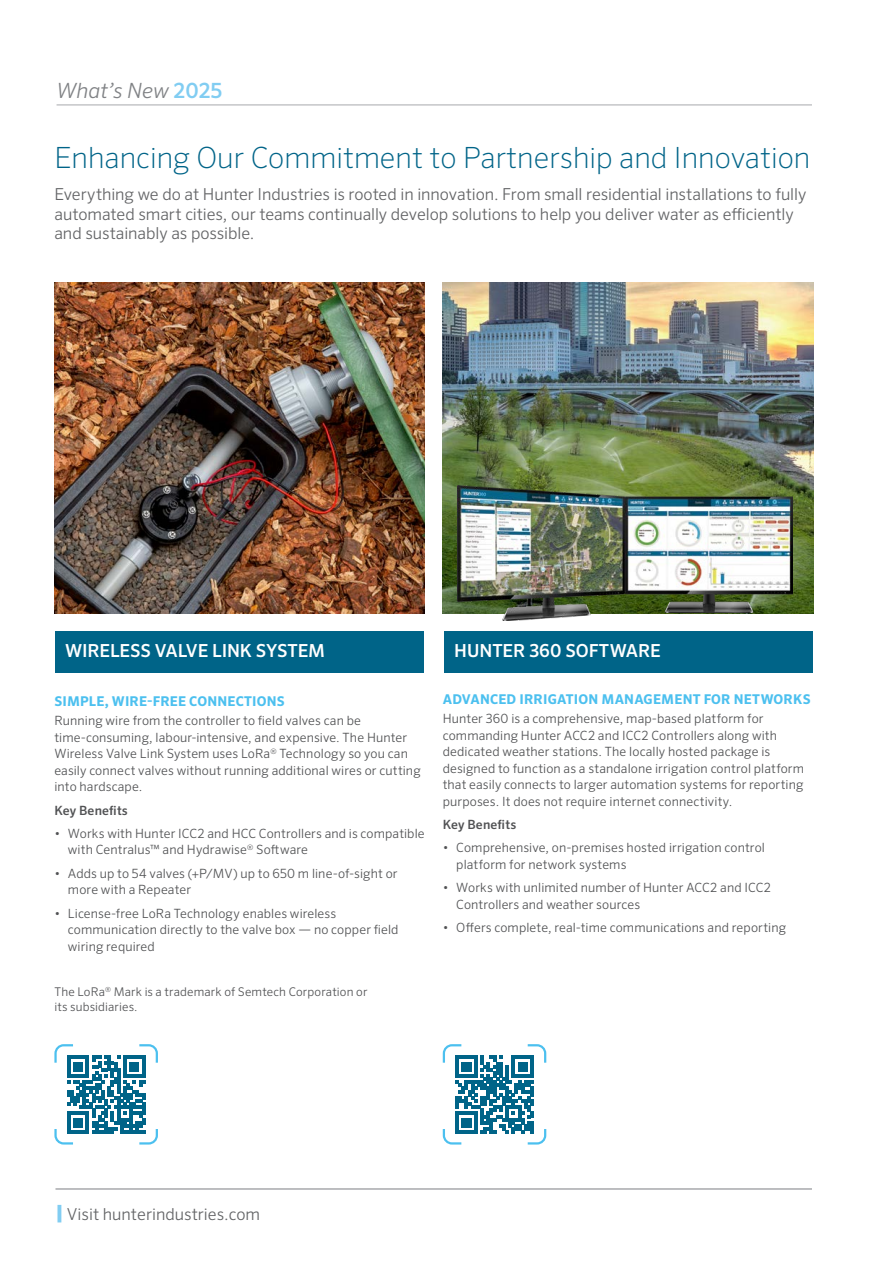
<style>
.page{position:relative;width:893px;height:1263px;background:#fff}
.page>*{position:absolute;margin:0;border:0;box-sizing:border-box;transform-origin:0 0}
.t1{font:200 29.25px "Sero Pro";color:#006488}
.t2{font:italic 300 21px "Sero Pro";color:#808285}
.t3{font:500 18px "Sero Pro";letter-spacing:-.01em;color:#fff}
.t4{font:300 16.5px/19.5px "Sero Pro";letter-spacing:-.005em;color:#636466}
.t5{font:700 13.5px "Sero Pro";letter-spacing:.015em;color:#4cc0ef}
.t6{font:300 12.75px/16.5px "Sero Pro";letter-spacing:.01em;color:#515254}
.t7{font:500 12.75px "Sero Pro";letter-spacing:.01em;color:#515254}
.t8{font:300 12px/15px "Sero Pro";letter-spacing:.01em;color:#515254}
.s1{font-weight:500;font-style:normal;color:#81cdf2}
.s2{font-weight:900;font-size:19.5px;color:#81cdf2}
</style>
<div class="page">
<hr style="left:57px;top:105px;width:755px;height:1px;background:#a7a9ac">
<hr style="left:55px;top:1188px;width:757px;height:2px;background:#a7a9ac">
<img style="left:54px;top:283px;width:371px;height:330px">
<img style="left:443px;top:283px;width:370px;height:330px">
<div style="left:55px;top:631px;width:369px;height:42px;background:#006488"></div>
<div style="left:444px;top:631px;width:369px;height:42px;background:#006488"></div>
<svg style="left:54px;top:1044px;width:104px;height:100px"></svg>
<svg style="left:443px;top:1044px;width:103px;height:100px"></svg>
<img style="left:457px;top:486px;width:336px;height:134px">
<h2 class="t2" style="left:57px;top:78px;width:167px">What’s New <span class="s1">2025</span></h2>
<h1 class="t1" style="left:54px;top:141px;width:757px">Enhancing Our Commitment to Partnership and Innovation</h1>
<p class="t4" style="left:54px;top:185px;width:753px">Everything we do at Hunter Industries is rooted in innovation. From small residential installations to fully automated smart cities, our teams continually develop solutions to help you deliver water as efficiently and sustainably as possible.</p>
<h3 class="t3" style="left:65px;top:640px;width:261px">WIRELESS VALVE LINK SYSTEM</h3>
<h3 class="t3" style="left:454px;top:640px;width:208px">HUNTER 360 SOFTWARE</h3>
<p class="t5" style="left:54px;top:693px;width:232px">SIMPLE, WIRE-FREE CONNECTIONS</p>
<p class="t6" style="left:54px;top:713px;width:368px">Running wire from the controller to field valves can be time-consuming, labour-intensive, and expensive. The Hunter Wireless Valve Link System uses LoRa<sup>®</sup> Technology so you can easily connect valves without running additional wires or cutting into hardscape.</p>
<p class="t7" style="left:54px;top:802px;width:75px">Key Benefits</p>
<p class="t6" style="left:68px;top:825px;width:358px;text-indent:-14px">• Works with Hunter ICC2 and HCC Controllers and is compatible with Centralus™ and Hydrawise<sup>®</sup> Software</p>
<p class="t6" style="left:68px;top:865px;width:331px;text-indent:-14px">• Adds up to 54 valves (+P/MV) up to 650 m line-of-sight or more with a Repeater</p>
<p class="t6" style="left:68px;top:905px;width:332px;text-indent:-14px">• License-free LoRa Technology enables wireless communication directly to the valve box — no copper field wiring required</p>
<p class="t8" style="left:54px;top:984px;width:314px">The LoRa<sup>®</sup> Mark is a trademark of Semtech Corporation or its subsidiaries.</p>
<p class="t5" style="left:443px;top:690px;width:369px">ADVANCED IRRIGATION MANAGEMENT FOR NETWORKS</p>
<p class="t6" style="left:443px;top:710px;width:363px">Hunter 360 is a comprehensive, map-based platform for commanding Hunter ACC2 and ICC2 Controllers along with dedicated weather stations. The locally hosted package is designed to function as a standalone irrigation control platform that easily connects to larger automation systems for reporting purposes. It does not require internet connectivity.</p>
<p class="t7" style="left:443px;top:817px;width:75px">Key Benefits</p>
<p class="t6" style="left:456px;top:839px;width:310px;text-indent:-14px">• Comprehensive, on-premises hosted irrigation control platform for network systems</p>
<p class="t6" style="left:456px;top:879px;width:316px;text-indent:-14px">• Works with unlimited number of Hunter ACC2 and ICC2<br>Controllers and weather sources</p>
<p class="t6" style="left:443px;top:919px;width:345px">• Offers complete, real-time communications and reporting</p>
<p class="t4" style="left:55px;top:1204px;width:206px"><span class="s2">|</span> Visit hunterindustries.com</p>
</div>
